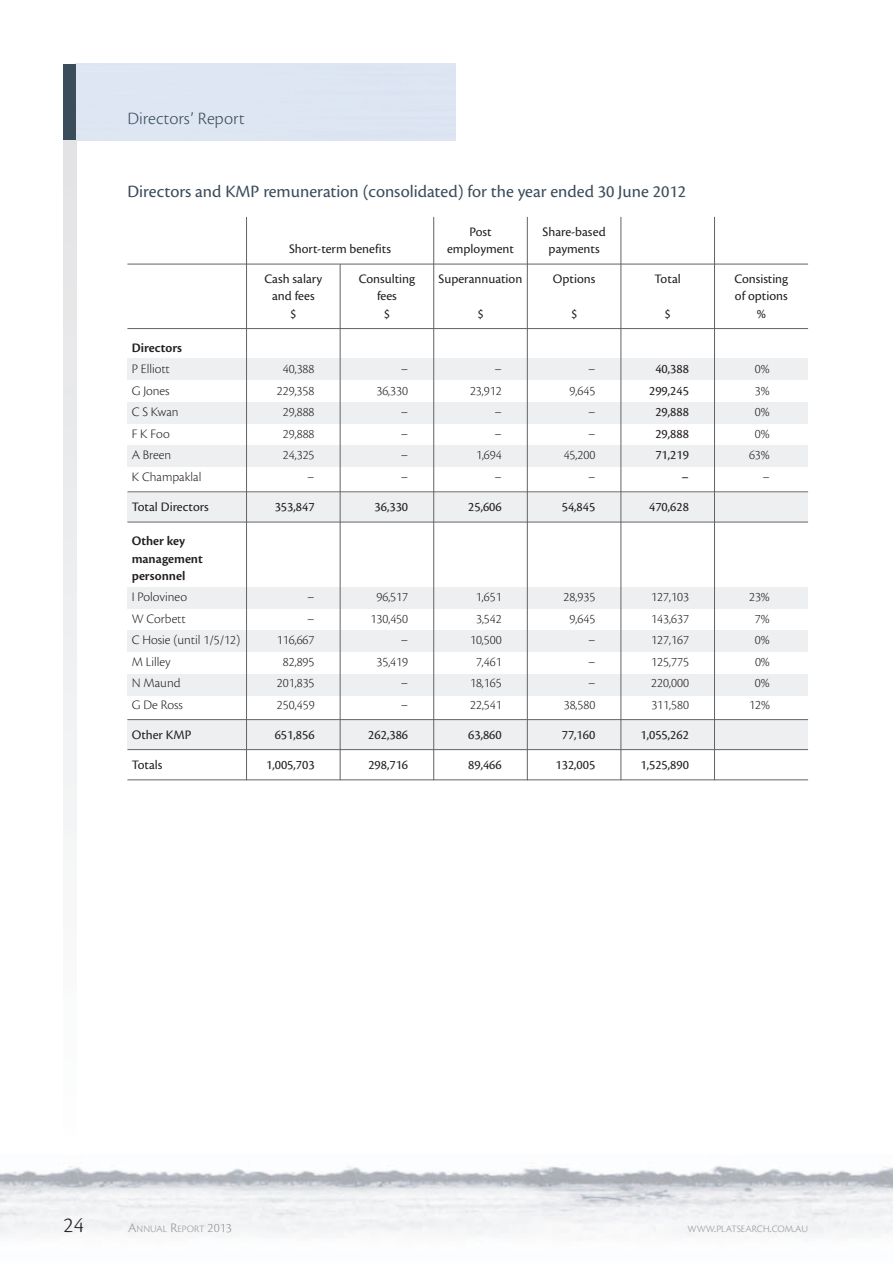
<style>
.page{position:relative;width:893px;height:1263px;background:#fff}
.page>*{position:absolute;margin:0;border:0;box-sizing:border-box;transform-origin:0 0}
.t1{font:22.5px "Cronos Pro Lt Capt";color:#231f20}
.t2{font:18px "Cronos Pro";color:#3b4c5b}
.t3{font:18px "Cronos Pro Lt Capt";color:#3b4c5b}
.t4{font:300 13.5px "Cronos Pro";color:#231f20}
.t5{font:13.5px "Cronos Pro";color:#231f20}
.t6{font:600 13.5px/17.2px "Cronos Pro";color:#231f20}
.t7{font:10.2px "Cronos Pro Lt Capt";letter-spacing:-.005em;color:#939598}
.s1{font-size:13.5px}
</style>
<div class="page">
<div style="left:127px;top:587px;width:681px;height:21px;background:#eeeff1"></div>
<div style="left:127px;top:631px;width:681px;height:21px;background:#eeeff1"></div>
<div style="left:127px;top:674px;width:681px;height:21px;background:#eeeff1"></div>
<div style="left:127px;top:719px;width:681px;height:30px;background:#eeeff1"></div>
<div style="left:127px;top:358px;width:681px;height:22px;background:#eeeff1"></div>
<div style="left:127px;top:402px;width:681px;height:21px;background:#eeeff1"></div>
<div style="left:127px;top:445px;width:681px;height:22px;background:#eeeff1"></div>
<div style="left:127px;top:493px;width:681px;height:28px;background:#eeeff1"></div>
<img style="left:0;top:1166px;width:892px;height:69px">
<div style="left:64px;top:64px;width:12px;height:76px;background:#3b4c5b"></div>
<svg style="left:64px;top:140px;width:12px;height:698px"></svg>
<hr style="left:127px;top:264px;width:681px;height:1px;background:#636366">
<hr style="left:127px;top:328px;width:681px;height:1px;background:#636366">
<hr style="left:127px;top:492px;width:681px;height:1px;background:#636366">
<hr style="left:127px;top:522px;width:681px;height:1px;background:#636366">
<hr style="left:127px;top:719px;width:681px;height:1px;background:#636366">
<hr style="left:127px;top:749px;width:681px;height:1px;background:#636366">
<hr style="left:127px;top:779px;width:681px;height:1px;background:#636366">
<hr style="left:714px;top:217px;width:1px;height:563px;background:#636366">
<hr style="left:620px;top:217px;width:1px;height:563px;background:#636366">
<hr style="left:527px;top:217px;width:1px;height:563px;background:#636366">
<hr style="left:433px;top:217px;width:1px;height:563px;background:#636366">
<hr style="left:246px;top:217px;width:1px;height:563px;background:#636366">
<hr style="left:340px;top:264px;width:1px;height:516px;background:#636366">
<h2 class="t3" style="left:127px;top:107px;width:119px">Directors’ Report</h2>
<h2 class="t2" style="left:127px;top:185px;width:560px">Directors and KMP remuneration (consolidated) for the year ended 30 June 2012</h2>
<p class="t5" style="left:469px;top:227px;width:24px">Post</p>
<p class="t5" style="left:542px;top:227px;width:64px">Share-based</p>
<p class="t5" style="left:289px;top:244px;width:103px">Short-term benefits</p>
<p class="t5" style="left:447px;top:244px;width:68px">employment</p>
<p class="t5" style="left:548px;top:244px;width:52px">payments</p>
<p class="t5" style="left:264px;top:274px;width:59px">Cash salary</p>
<p class="t5" style="left:359px;top:274px;width:58px">Consulting</p>
<p class="t5" style="left:438px;top:274px;width:85px">Superannuation</p>
<p class="t5" style="left:553px;top:274px;width:44px">Options</p>
<p class="t5" style="left:654px;top:274px;width:28px">Total</p>
<p class="t5" style="left:734px;top:274px;width:55px">Consisting</p>
<p class="t5" style="left:272px;top:291px;width:44px">and fees</p>
<p class="t5" style="left:377px;top:291px;width:21px">fees</p>
<p class="t5" style="left:735px;top:291px;width:54px">of options</p>
<p class="t5" style="left:290px;top:309px;width:8px">$</p>
<p class="t5" style="left:384px;top:309px;width:8px">$</p>
<p class="t5" style="left:477px;top:309px;width:8px">$</p>
<p class="t5" style="left:571px;top:309px;width:8px">$</p>
<p class="t5" style="left:664px;top:309px;width:8px">$</p>
<p class="t5" style="left:756px;top:309px;width:11px">%</p>
<p class="t6" style="left:132px;top:340px;width:52px">Directors</p>
<p class="t4" style="left:132px;top:364px;width:40px">P Elliott</p>
<p class="t4" style="left:283px;top:364px;width:33px">40,388</p>
<p class="t4" style="left:401px;top:364px;width:9px">–</p>
<p class="t4" style="left:494px;top:364px;width:9px">–</p>
<p class="t4" style="left:588px;top:364px;width:9px">–</p>
<p class="t5" style="left:655px;top:364px;width:35px">40,388</p>
<p class="t4" style="left:755px;top:364px;width:16px">0%</p>
<p class="t4" style="left:132px;top:386px;width:40px">G Jones</p>
<p class="t4" style="left:277px;top:386px;width:39px">229,358</p>
<p class="t4" style="left:376px;top:386px;width:33px">36,330</p>
<p class="t4" style="left:470px;top:386px;width:33px">23,912</p>
<p class="t4" style="left:569px;top:386px;width:27px">9,645</p>
<p class="t5" style="left:649px;top:386px;width:41px">299,245</p>
<p class="t4" style="left:755px;top:386px;width:16px">3%</p>
<p class="t4" style="left:132px;top:407px;width:49px">C S Kwan</p>
<p class="t4" style="left:283px;top:407px;width:33px">29,888</p>
<p class="t4" style="left:401px;top:407px;width:9px">–</p>
<p class="t4" style="left:494px;top:407px;width:9px">–</p>
<p class="t4" style="left:588px;top:407px;width:9px">–</p>
<p class="t5" style="left:655px;top:407px;width:35px">29,888</p>
<p class="t4" style="left:755px;top:407px;width:16px">0%</p>
<p class="t4" style="left:132px;top:429px;width:40px">F K Foo</p>
<p class="t4" style="left:283px;top:429px;width:33px">29,888</p>
<p class="t4" style="left:401px;top:429px;width:9px">–</p>
<p class="t4" style="left:494px;top:429px;width:9px">–</p>
<p class="t4" style="left:588px;top:429px;width:9px">–</p>
<p class="t5" style="left:655px;top:429px;width:35px">29,888</p>
<p class="t4" style="left:755px;top:429px;width:16px">0%</p>
<p class="t4" style="left:132px;top:450px;width:41px">A Breen</p>
<p class="t4" style="left:283px;top:450px;width:33px">24,325</p>
<p class="t4" style="left:401px;top:450px;width:9px">–</p>
<p class="t4" style="left:476px;top:450px;width:27px">1,694</p>
<p class="t4" style="left:563px;top:450px;width:33px">45,200</p>
<p class="t5" style="left:655px;top:450px;width:35px">71,219</p>
<p class="t4" style="left:749px;top:450px;width:22px">63%</p>
<p class="t4" style="left:132px;top:472px;width:71px">K Champaklal</p>
<p class="t4" style="left:307px;top:472px;width:9px">–</p>
<p class="t4" style="left:401px;top:472px;width:9px">–</p>
<p class="t4" style="left:494px;top:472px;width:9px">–</p>
<p class="t4" style="left:588px;top:472px;width:9px">–</p>
<p class="t5" style="left:681px;top:472px;width:9px">–</p>
<p class="t4" style="left:762px;top:472px;width:9px">–</p>
<p class="t5" style="left:132px;top:502px;width:79px">Total Directors</p>
<p class="t5" style="left:275px;top:502px;width:41px">353,847</p>
<p class="t5" style="left:374px;top:502px;width:35px">36,330</p>
<p class="t5" style="left:468px;top:502px;width:35px">25,606</p>
<p class="t5" style="left:561px;top:502px;width:35px">54,845</p>
<p class="t5" style="left:649px;top:502px;width:41px">470,628</p>
<p class="t6" style="left:132px;top:533px;width:73px">Other key management personnel</p>
<p class="t4" style="left:132px;top:592px;width:57px">I Polovineo</p>
<p class="t4" style="left:307px;top:592px;width:9px">–</p>
<p class="t4" style="left:376px;top:592px;width:33px">96,517</p>
<p class="t4" style="left:476px;top:592px;width:27px">1,651</p>
<p class="t4" style="left:563px;top:592px;width:33px">28,935</p>
<p class="t4" style="left:651px;top:592px;width:39px">127,103</p>
<p class="t4" style="left:749px;top:592px;width:22px">23%</p>
<p class="t4" style="left:132px;top:614px;width:56px">W Corbett</p>
<p class="t4" style="left:307px;top:614px;width:9px">–</p>
<p class="t4" style="left:370px;top:614px;width:39px">130,450</p>
<p class="t4" style="left:476px;top:614px;width:27px">3,542</p>
<p class="t4" style="left:569px;top:614px;width:27px">9,645</p>
<p class="t4" style="left:651px;top:614px;width:39px">143,637</p>
<p class="t4" style="left:755px;top:614px;width:16px">7%</p>
<p class="t4" style="left:132px;top:635px;width:110px">C Hosie (until 1/5/12)</p>
<p class="t4" style="left:277px;top:635px;width:39px">116,667</p>
<p class="t4" style="left:401px;top:635px;width:9px">–</p>
<p class="t4" style="left:470px;top:635px;width:33px">10,500</p>
<p class="t4" style="left:588px;top:635px;width:9px">–</p>
<p class="t4" style="left:651px;top:635px;width:39px">127,167</p>
<p class="t4" style="left:755px;top:635px;width:16px">0%</p>
<p class="t4" style="left:132px;top:657px;width:41px">M Lilley</p>
<p class="t4" style="left:283px;top:657px;width:33px">82,895</p>
<p class="t4" style="left:376px;top:657px;width:33px">35,419</p>
<p class="t4" style="left:476px;top:657px;width:27px">7,461</p>
<p class="t4" style="left:588px;top:657px;width:9px">–</p>
<p class="t4" style="left:651px;top:657px;width:39px">125,775</p>
<p class="t4" style="left:755px;top:657px;width:16px">0%</p>
<p class="t4" style="left:132px;top:678px;width:50px">N Maund</p>
<p class="t4" style="left:277px;top:678px;width:39px">201,835</p>
<p class="t4" style="left:401px;top:678px;width:9px">–</p>
<p class="t4" style="left:470px;top:678px;width:33px">18,165</p>
<p class="t4" style="left:588px;top:678px;width:9px">–</p>
<p class="t4" style="left:651px;top:678px;width:39px">220,000</p>
<p class="t4" style="left:755px;top:678px;width:16px">0%</p>
<p class="t4" style="left:132px;top:700px;width:53px">G De Ross</p>
<p class="t4" style="left:277px;top:700px;width:39px">250,459</p>
<p class="t4" style="left:401px;top:700px;width:9px">–</p>
<p class="t4" style="left:470px;top:700px;width:33px">22,541</p>
<p class="t4" style="left:563px;top:700px;width:33px">38,580</p>
<p class="t4" style="left:651px;top:700px;width:39px">311,580</p>
<p class="t4" style="left:749px;top:700px;width:22px">12%</p>
<p class="t5" style="left:132px;top:730px;width:61px">Other KMP</p>
<p class="t5" style="left:275px;top:730px;width:41px">651,856</p>
<p class="t5" style="left:368px;top:730px;width:41px">262,386</p>
<p class="t5" style="left:468px;top:730px;width:35px">63,860</p>
<p class="t5" style="left:561px;top:730px;width:35px">77,160</p>
<p class="t5" style="left:640px;top:730px;width:50px">1,055,262</p>
<p class="t5" style="left:132px;top:760px;width:32px">Totals</p>
<p class="t5" style="left:266px;top:760px;width:50px">1,005,703</p>
<p class="t5" style="left:368px;top:760px;width:41px">298,716</p>
<p class="t5" style="left:468px;top:760px;width:35px">89,466</p>
<p class="t5" style="left:555px;top:760px;width:41px">132,005</p>
<p class="t5" style="left:640px;top:760px;width:50px">1,525,890</p>
<h1 class="t1" style="left:64px;top:1211px;width:22px">24</h1>
<p class="t7" style="left:128px;top:1222px;width:105px"><span class="s1">A</span>NNUAL <span class="s1">R</span>EPORT <span class="s1">2013</span></p>
<p class="t7" style="left:687px;top:1222px;width:122px">WWW<span class="s1">.</span>PLATSEARCH<span class="s1">.</span>COM<span class="s1">.</span>AU</p>
</div>
